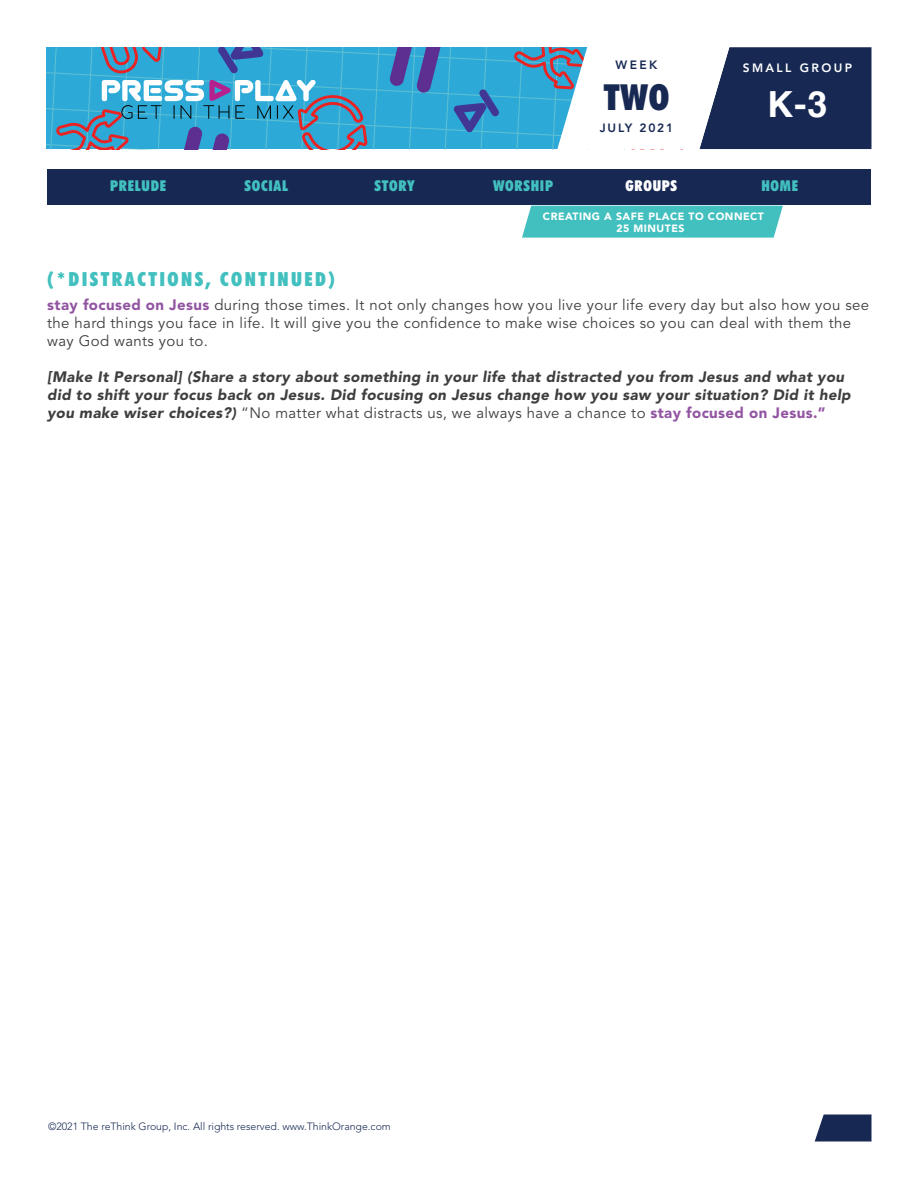
<style>
.page{position:relative;width:918px;height:1188px;background:#fff}
.page>*{position:absolute;margin:0;border:0;box-sizing:border-box;transform-origin:0 0}
.t1{font:700 36px "Helvetica";color:#fff}
.t2{font:900 condensed 36px "Futura BT";color:#172953}
.Paragraph_Style_1{font:900 condensed 19.5px "Futura BT";letter-spacing:.125em;color:#42c0bf}
.Paragraph_Style_1-2{font:italic 900 15px/18.1px "Avenir LT Std";letter-spacing:.025em;color:#3e3e3f}
.Paragraph_Style_1-3{font:15px/17.7px "Avenir LT Std";letter-spacing:.025em;color:#3e3e3f}
.t3{font:900 condensed 15px "Futura BT";letter-spacing:.05em;color:#42c0bf}
.t4{font:900 condensed 15px "Futura BT";letter-spacing:.05em;color:#fff}
.t5{font:800 12px "Avenir LT Std";letter-spacing:.15em;color:#172953}
.t6{font:800 12px "Avenir LT Std";letter-spacing:.2em;color:#fff}
.t7{font:300 10.5px "Avenir LT Std";color:#172953}
.t8{font:900 10.5px/12px "Avenir LT Std";letter-spacing:.05em;color:#fff;text-align:center}
.s1{font-weight:900;color:#9255a2}
.s2{font-weight:400;font-style:normal}
.s3{font-style:normal;color:#9255a2}
</style>
<div class="page">
<svg style="left:815px;top:1114px;width:57px;height:28px;background:#314166"></svg>
<svg style="left:46px;top:47px;width:826px;height:103px"></svg>
<div style="left:522px;top:206px;width:261px;height:32px;background:#42c0bf"></div>
<div style="left:47px;top:170px;width:824px;height:36px;background:#172953"></div>
<p class="t5" style="left:616px;top:58px;width:43px">WEEK</p>
<h1 class="t2" style="left:604px;top:75px;width:67px">TWO</h1>
<p class="t5" style="left:600px;top:121px;width:75px">JULY 2021</p>
<p class="t6" style="left:743px;top:61px;width:111px">SMALL GROUP</p>
<h1 class="t1" style="left:768px;top:75px;width:61px">K-3</h1>
<p class="t3" style="left:110px;top:177px;width:57px">PRELUDE</p>
<p class="t3" style="left:245px;top:177px;width:45px">SOCIAL</p>
<p class="t3" style="left:375px;top:177px;width:42px">STORY</p>
<p class="t3" style="left:493px;top:177px;width:62px">WORSHIP</p>
<p class="t4" style="left:626px;top:177px;width:53px">GROUPS</p>
<p class="t3" style="left:761px;top:177px;width:38px">HOME</p>
<p class="t8" style="left:543px;top:210px;width:223px">CREATING A SAFE PLACE TO CONNECT<br>25 MINUTES</p>
<p class="Paragraph_Style_1" style="left:47px;top:267px;width:289px">(*DISTRACTIONS, CONTINUED)</p>
<p class="Paragraph_Style_1-3" style="left:47px;top:297px;width:824px"><span class="s1">stay focused on Jesus</span> during those times. It not only changes how you live your life every day but also how you see the hard things you face in life. It will give you the confidence to make wise choices so you can deal with them the way God wants you to.</p>
<p class="Paragraph_Style_1-2" style="left:47px;top:368px;width:805px">[Make It Personal] (Share a story about something in your life that distracted you from Jesus and what you did to shift your focus back on Jesus. Did focusing on Jesus change how you saw your situation? Did it help you make wiser choices?) <span class="s2">“No matter what distracts us, we always have a chance to</span> <span class="s3">stay focused on Jesus.”</span></p>
<p class="t7" style="left:48px;top:1120px;width:344px">©2021 The reThink Group, Inc. All rights reserved. www.ThinkOrange.com</p>
</div>
